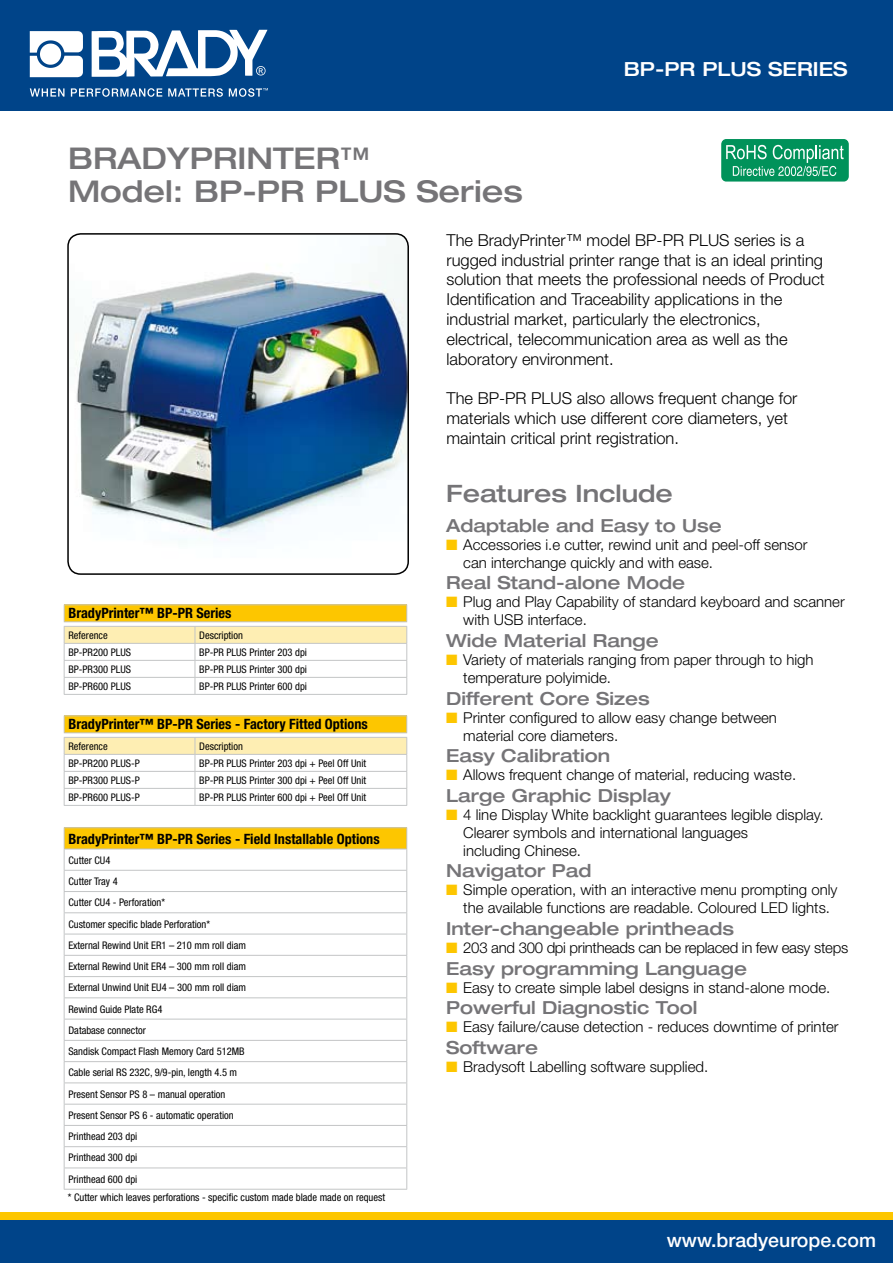
<style>
.page{position:relative;width:893px;height:1263px;background:#fff}
.page>*{position:absolute;margin:0;border:0;box-sizing:border-box;transform-origin:0 0}
.t1{font:500 expanded 30px/33px "Helvetica Neue";color:#757477}
.t2{font:500 expanded 24px "Helvetica Neue";color:#757477}
.t3{font:500 19.5px "Helvetica Neue";color:#fff}
.t4{font:500 expanded 19.5px "Helvetica Neue";color:#fff}
.t5{font:500 expanded 18px "Helvetica Neue";color:#757477}
.t6{font:300 16.5px/19.8px "Helvetica Neue";color:#000}
.t7{font:300 15px/18px "Helvetica Neue";color:#000}
.t8{font:300 15px "Helvetica Neue";letter-spacing:-.02em;color:#000}
.t9{font:700 condensed 14.25px "Helvetica Neue";color:#000}
.t10{font:condensed 10.5px/21.3px "Helvetica Neue";color:#000}
.s1{color:#fdc600}
</style>
<div class="page">
<div style="left:0;top:1212px;width:893px;height:21px;background:#fdc600"></div>
<div style="left:0;top:0;width:893px;height:111px;background:#004489"></div>
<svg style="left:30px;top:31px;width:53px;height:46px;background:#d9e3ed"></svg>
<svg style="left:92px;top:30px;width:175px;height:47px"></svg>
<svg style="left:30px;top:88px;width:35px;height:9px"></svg>
<svg style="left:71px;top:88px;width:91px;height:9px"></svg>
<svg style="left:168px;top:88px;width:55px;height:9px"></svg>
<svg style="left:229px;top:88px;width:39px;height:9px"></svg>
<div style="left:0;top:1220px;width:893px;height:43px;background:#004489"></div>
<img style="left:68px;top:234px;width:340px;height:340px;border-radius:13px">
<div style="left:67px;top:233px;width:342px;height:342px;border:2px solid #000;border-radius:13px"></div>
<div style="left:721px;top:139px;width:128px;height:43px;background:#00925a;border-radius:5px"></div>
<svg style="left:726px;top:145px;width:118px;height:31px"></svg>
<hr style="left:64px;top:604px;width:131px;height:1px;background:#c3c5c6">
<hr style="left:195px;top:604px;width:212px;height:1px;background:#c3c5c6">
<svg style="left:64px;top:605px;width:343px;height:89px"></svg>
<hr style="left:64px;top:694px;width:131px;height:1px;background:#c3c5c6">
<hr style="left:195px;top:694px;width:212px;height:1px;background:#c3c5c6">
<hr style="left:64px;top:715px;width:131px;height:1px;background:#c3c5c6">
<hr style="left:195px;top:715px;width:212px;height:1px;background:#c3c5c6">
<svg style="left:64px;top:716px;width:343px;height:89px"></svg>
<hr style="left:64px;top:805px;width:131px;height:1px;background:#c3c5c6">
<hr style="left:195px;top:805px;width:212px;height:1px;background:#c3c5c6">
<div style="left:64px;top:828px;width:343px;height:21px;background:#fdc600"></div>
<hr style="left:64px;top:827px;width:343px;height:1px;background:#c3c5c6">
<hr style="left:64px;top:849px;width:343px;height:1px;background:#c3c5c6">
<hr style="left:64px;top:870px;width:343px;height:1px;background:#c3c5c6">
<hr style="left:64px;top:891px;width:343px;height:1px;background:#c3c5c6">
<svg style="left:64px;top:828px;width:1px;height:361px"></svg>
<svg style="left:406px;top:828px;width:1px;height:361px"></svg>
<hr style="left:64px;top:912px;width:343px;height:1px;background:#c3c5c6">
<hr style="left:64px;top:934px;width:343px;height:1px;background:#c3c5c6">
<hr style="left:64px;top:955px;width:343px;height:1px;background:#c3c5c6">
<hr style="left:64px;top:976px;width:343px;height:1px;background:#c3c5c6">
<hr style="left:64px;top:997px;width:343px;height:1px;background:#c3c5c6">
<hr style="left:64px;top:1019px;width:343px;height:1px;background:#c3c5c6">
<hr style="left:64px;top:1040px;width:343px;height:1px;background:#c3c5c6">
<hr style="left:64px;top:1061px;width:343px;height:1px;background:#c3c5c6">
<hr style="left:64px;top:1082px;width:343px;height:1px;background:#c3c5c6">
<hr style="left:64px;top:1104px;width:343px;height:1px;background:#c3c5c6">
<hr style="left:64px;top:1125px;width:343px;height:1px;background:#c3c5c6">
<hr style="left:64px;top:1146px;width:343px;height:1px;background:#c3c5c6">
<hr style="left:64px;top:1167px;width:343px;height:1px;background:#c3c5c6">
<hr style="left:64px;top:1189px;width:343px;height:1px;background:#c3c5c6">
<h3 class="t4" style="left:624px;top:57px;width:225px">BP-PR PLUS SERIES</h3>
<h1 class="t1" style="left:68px;top:141px;width:456px">BRADYPRINTER™<br>Model: BP-PR PLUS Series</h1>
<p class="t6" style="left:446px;top:230px;width:380px">The BradyPrinter™ model BP-PR PLUS series is a rugged industrial printer range that is an ideal printing solution that meets the professional needs of Product Identification and Traceability applications in the industrial market, particularly the electronics, electrical, telecommunication area as well as the laboratory environment.</p>
<h3 class="t6" style="left:446px;top:388px;width:352px">The BP-PR PLUS also allows frequent change for materials which use different core diameters, yet maintain critical print registration.</h3>
<h2 class="t2" style="left:446px;top:478px;width:228px">Features Include</h2>
<h3 class="t5" style="left:446px;top:514px;width:277px">Adaptable and Easy to Use</h3>
<h3 class="t7" style="left:463px;top:535px;width:346px;text-indent:-17px"><span class="s1">■</span> Accessories i.e cutter, rewind unit and peel-off sensor can interchange quickly and with ease.</h3>
<h3 class="t5" style="left:446px;top:572px;width:240px">Real Stand-alone Mode</h3>
<h3 class="t7" style="left:463px;top:593px;width:383px;text-indent:-17px"><span class="s1">■</span> Plug and Play Capability of standard keyboard and scanner with USB interface.</h3>
<h3 class="t5" style="left:446px;top:629px;width:214px">Wide Material Range</h3>
<h3 class="t7" style="left:463px;top:650px;width:352px;text-indent:-17px"><span class="s1">■</span> Variety of materials ranging from paper through to high temperature polyimide.</h3>
<h3 class="t5" style="left:446px;top:687px;width:205px">Different Core Sizes</h3>
<h3 class="t7" style="left:463px;top:708px;width:315px;text-indent:-17px"><span class="s1">■</span> Printer configured to allow easy change between material core diameters.</h3>
<h3 class="t5" style="left:446px;top:744px;width:165px">Easy Calibration</h3>
<h3 class="t7" style="left:446px;top:765px;width:351px"><span class="s1">■</span> Allows frequent change of material, reducing waste.</h3>
<h3 class="t5" style="left:446px;top:784px;width:226px">Large Graphic Display</h3>
<h3 class="t7" style="left:463px;top:805px;width:362px;text-indent:-17px"><span class="s1">■</span> 4 line Display White backlight guarantees legible display.<br>Clearer symbols and international languages<br>including Chinese.</h3>
<h3 class="t5" style="left:446px;top:860px;width:147px">Navigator Pad</h3>
<h3 class="t7" style="left:463px;top:881px;width:376px;text-indent:-17px"><span class="s1">■</span> Simple operation, with an interactive menu prompting only the available functions are readable. Coloured LED lights.</h3>
<h3 class="t5" style="left:446px;top:917px;width:290px">Inter-changeable printheads</h3>
<h3 class="t8" style="left:446px;top:938px;width:403px"><span class="s1">■</span> 203 and 300 dpi printheads can be replaced in few easy steps</h3>
<h3 class="t5" style="left:446px;top:957px;width:302px">Easy programming Language</h3>
<h3 class="t7" style="left:446px;top:978px;width:386px"><span class="s1">■</span> Easy to create simple label designs in stand-alone mode.</h3>
<h3 class="t5" style="left:446px;top:996px;width:253px">Powerful Diagnostic Tool</h3>
<h3 class="t7" style="left:446px;top:1017px;width:394px"><span class="s1">■</span> Easy failure/cause detection - reduces downtime of printer</h3>
<h3 class="t5" style="left:446px;top:1036px;width:93px">Software</h3>
<h3 class="t7" style="left:446px;top:1057px;width:264px"><span class="s1">■</span> Bradysoft Labelling software supplied.</h3>
<h3 class="t9" style="left:68px;top:604px;width:165px">BradyPrinter™ BP-PR Series</h3>
<p class="t10" style="left:68px;top:624px;width:41px">Reference</p>
<p class="t10" style="left:199px;top:624px;width:45px">Description</p>
<p class="t10" style="left:68px;top:641px;width:64px">BP-PR200 PLUS</p>
<p class="t10" style="left:199px;top:641px;width:109px">BP-PR PLUS Printer 203 dpi</p>
<p class="t10" style="left:68px;top:658px;width:64px">BP-PR300 PLUS</p>
<p class="t10" style="left:199px;top:658px;width:109px">BP-PR PLUS Printer 300 dpi</p>
<p class="t10" style="left:68px;top:675px;width:64px">BP-PR600 PLUS</p>
<p class="t10" style="left:199px;top:675px;width:109px">BP-PR PLUS Printer 600 dpi</p>
<h3 class="t9" style="left:68px;top:715px;width:301px">BradyPrinter™ BP-PR Series - Factory Fitted Options</h3>
<p class="t10" style="left:68px;top:735px;width:41px">Reference</p>
<p class="t10" style="left:199px;top:735px;width:45px">Description</p>
<p class="t10" style="left:68px;top:752px;width:73px">BP-PR200 PLUS-P</p>
<p class="t10" style="left:199px;top:752px;width:168px">BP-PR PLUS Printer 203 dpi + Peel Off Unit</p>
<p class="t10" style="left:68px;top:769px;width:73px">BP-PR300 PLUS-P</p>
<p class="t10" style="left:199px;top:769px;width:168px">BP-PR PLUS Printer 300 dpi + Peel Off Unit</p>
<p class="t10" style="left:68px;top:786px;width:73px">BP-PR600 PLUS-P</p>
<p class="t10" style="left:199px;top:786px;width:168px">BP-PR PLUS Printer 600 dpi + Peel Off Unit</p>
<h3 class="t9" style="left:68px;top:830px;width:313px">BradyPrinter™ BP-PR Series - Field Installable Options</h3>
<p class="t10" style="left:68px;top:849px;width:179px">Cutter CU4<br>Cutter Tray 4<br>Cutter CU4 - Perforation*<br>Customer specific blade Perforation*<br>External Rewind Unit ER1 – 210 mm roll diam<br>External Rewind Unit ER4 – 300 mm roll diam<br>External Unwind Unit EU4 – 300 mm roll diam<br>Rewind Guide Plate RG4<br>Database connector<br>Sandisk Compact Flash Memory Card 512MB<br>Cable serial RS 232C, 9/9-pin, length 4.5 m<br>Present Sensor PS 8 – manual operation<br>Present Sensor PS 6 - automatic operation<br>Printhead 203 dpi<br>Printhead 300 dpi<br>Printhead 600 dpi</p>
<p class="t10" style="left:68px;top:1187px;width:319px">* Cutter which leaves perforations - specific custom made blade made on request</p>
<h3 class="t3" style="left:667px;top:1228px;width:211px">www.bradyeurope.com</h3>
</div>
